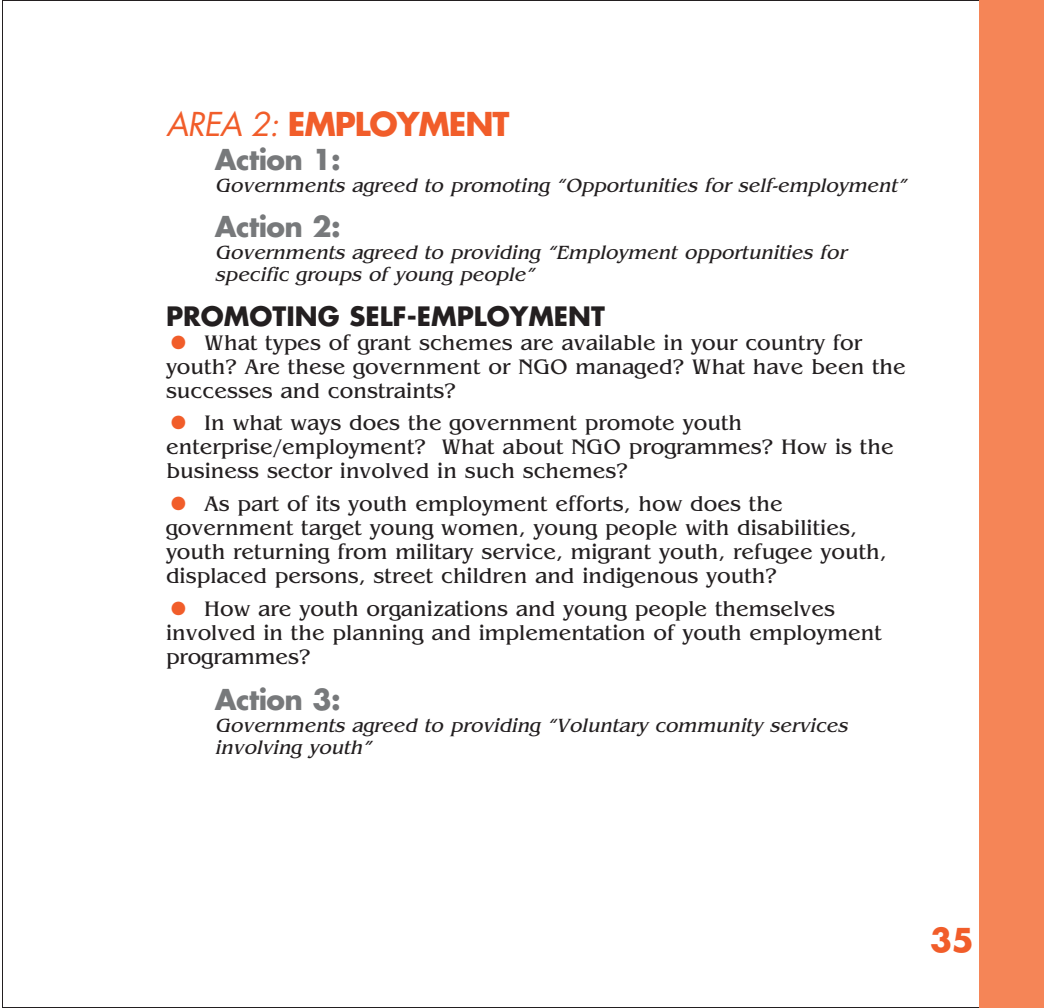
<style>
.page{position:relative;width:1044px;height:1008px;background:#fff}
.page>*{position:absolute;margin:0;border:0;box-sizing:border-box;transform-origin:0 0}
.t1{font:700 32px "Futura";letter-spacing:-.035em;color:#f15d2a}
.t2{font:700 28px "Futura";letter-spacing:-.02em;color:#77797b}
.t3{font:700 26px "Futura";color:#231f20}
.t4{font:22px/24px "Benguiat";color:#231f20}
.t5{font:italic 20px/22px "Benguiat";color:#231f20}
.s1{font-weight:400;font-style:italic}
.s2{font-family:"Futura";font-weight:700;font-size:36px;color:#f15d2a}
</style>
<div class="page">
<div style="left:979px;top:0;width:65px;height:1008px;background:#f58557"></div>
<h1 class="t1" style="left:166px;top:109px;width:345px"><span class="s1">AREA 2:</span> EMPLOYMENT</h1>
<p class="t2" style="left:215px;top:147px;width:127px">Action 1:</p>
<p class="t5" style="left:215px;top:177px;width:697px">Governments agreed to promoting “Opportunities for self-employment ”</p>
<p class="t2" style="left:215px;top:214px;width:127px">Action 2:</p>
<p class="t5" style="left:215px;top:244px;width:637px">Governments agreed to providing “Employment opportunities for specific groups of young people”</p>
<p class="t3" style="left:166px;top:304px;width:441px">PROMOTING SELF-EMPLOYMENT</p>
<p class="t4" style="left:166px;top:333px;width:742px"><span class="s2">•</span> What types of grant schemes are available in your country for youth? Are these government or NGO managed? What have been the successes and constraints?</p>
<p class="t4" style="left:166px;top:413px;width:729px"><span class="s2">•</span> In what ways does the government promote youth enterprise/employment? What about NGO programmes? How is the business sector involved in such schemes?</p>
<p class="t4" style="left:166px;top:494px;width:722px"><span class="s2">•</span> As part of its youth employment efforts, how does the government target young women, young people with disabilities, youth returning from military service, migrant youth, refugee youth, displaced persons, street children and indigenous youth?</p>
<p class="t4" style="left:166px;top:599px;width:717px"><span class="s2">•</span> How are youth organizations and young people themselves involved in the planning and implementation of youth employment programmes?</p>
<p class="t2" style="left:215px;top:687px;width:127px">Action 3:</p>
<p class="t5" style="left:215px;top:716px;width:638px">Governments agreed to providing “Voluntary community services involving youth”</p>
<h1 class="t1" style="left:930px;top:926px;width:45px">35</h1>
</div>
